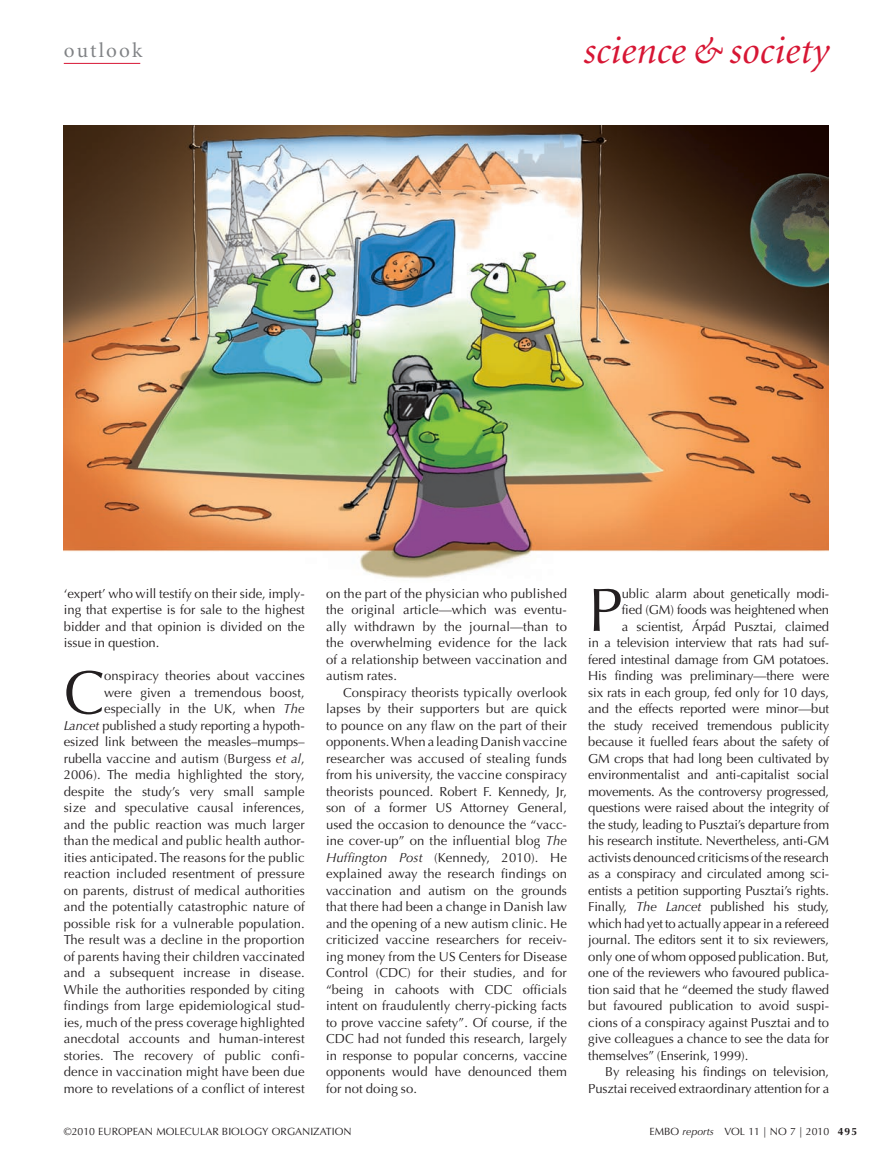
<style>
.page{position:relative;width:893px;height:1174px;background:#fff}
.page>*{position:absolute;margin:0;border:0;box-sizing:border-box;transform-origin:0 0}
.Body_drop_cap{font:61.2px "Optima";color:#231f20}
.t1{font:italic 39px "Minion";letter-spacing:.005em;color:#d71634}
.t2{font:21px "Minion";letter-spacing:.1em;color:#808285}
.Body_drop_cap-2{font:13.05px/16.5px "Optima";letter-spacing:-.01em;color:#231f20;text-align:justify}
.Body_indent{font:13.05px/16.5px "Optima";color:#231f20;text-align:justify}
.Body_drop_cap-3{font:13.05px/16.5px "Optima";letter-spacing:.01em;color:#231f20;text-align:right}
.t3{font:10.5px "Optima";color:#231f20}
.s1{font-style:italic}
.s2{font-weight:700}
</style>
<div class="page">
<hr style="left:64px;top:63px;width:76px;height:1px;background:#d71634">
<img style="left:64px;top:126px;width:764px;height:453px">
<p class="t2" style="left:64px;top:40px;width:80px">outlook</p>
<p class="t1" style="left:583px;top:32px;width:247px">science &amp; society</p>
<p class="Body_indent" style="left:64px;top:585px;width:242px">‘expert’ who will testify on their side, imply&shy;ing that expertise is for sale to the highest bidder and that opinion is divided on the issue in question.</p>
<p class="Body_drop_cap" style="left:64px;top:657px;width:38px">C</p>
<p class="Body_drop_cap-3" style="left:64px;top:668px;width:242px">onspiracy theories about vaccines<br>were given a tremendous boost, especially in the U K, when <span class="s1">The<br>Lancet</span> published a study reporting a hypoth&shy;esized link between the measles–mumps– rubella vaccine and autism (Burgess <span class="s1">et al</span>, 2006). The media highlighted the story, despite the study’s very small sample size and speculative causal inferences, and the public reaction was much larger than the medical and public health author&shy;ities anticipated. The reasons for the public reaction included resentment of pressure on parents, distrust of medical authorities and the potentially catastrophic nature of possible risk for a vulnerable population.<br>The result was a decline in the proportion of parents having their children vaccinated and a subsequent increase in disease.<br>While the authorities responded by citing findings from large epidemiological stud&shy;ies, much of the press coverage highlighted anecdotal accounts and human-interest stories. The recovery of public confi&shy;dence in vaccination might have been due more to revelations of a conflict of interest</p>
<p class="Body_drop_cap-2" style="left:326px;top:585px;width:242px">on the part of the physician who published the original article—which was eventu&shy;ally withdrawn by the journal—than to the overwhelming evidence for the lack of a relationship between vaccination and autism rates.</p>
<p class="Body_indent" style="left:326px;top:684px;width:242px;text-indent:17px">Conspiracy theorists typically overlook lapses by their supporters but are quick to pounce on any flaw on the part of their opponents. When a leading Danish vaccine researcher was accused of stealing funds from his university, the vaccine conspiracy theorists pounced. Robert F. Kennedy, Jr, son of a former U S Attorney General, used the occasion to denounce the “vacc&shy;ine cover-up” on the influential blog <span class="s1">The Huffington Post</span> (Kennedy, 2010). He explained away the research findings on vaccination and autism on the grounds that there had been a change in Danish law and the opening of a new autism clinic. He criticized vaccine researchers for receiv&shy;ing money from the U S Centers for Disease Control (CDC) for their studies, and for “being in cahoots with CDC officials intent on fraudulently cherry--picking facts to prove vaccine safety”. Of course, if the CDC had not funded this research, largely in response to popular concerns, vaccine opponents would have denounced them for not doing so.</p>
<p class="Body_drop_cap" style="left:588px;top:574px;width:28px">P</p>
<p class="Body_drop_cap-2" style="left:622px;top:585px;width:209px">ublic alarm about genetically modi-</p>
<p class="Body_drop_cap-2" style="left:622px;top:602px;width:209px">fied (GM) foods was heightened when</p>
<p class="Body_drop_cap-2" style="left:622px;top:618px;width:209px">a scientist, Árpád Pusztai, claimed</p>
<p class="Body_drop_cap-2" style="left:588px;top:635px;width:242px">in a television interview that rats had suf-</p>
<p class="Body_drop_cap-2" style="left:588px;top:651px;width:242px">fered intestinal damage from GM potatoes.</p>
<p class="Body_drop_cap-2" style="left:588px;top:668px;width:242px">His finding was preliminary—there were</p>
<p class="Body_drop_cap-2" style="left:588px;top:684px;width:242px">six rats in each group, fed only for 10 days,</p>
<p class="Body_drop_cap-2" style="left:588px;top:701px;width:242px">and the effects reported were minor—but</p>
<p class="Body_drop_cap-2" style="left:588px;top:717px;width:242px">the study received tremendous publicity</p>
<p class="Body_drop_cap-2" style="left:588px;top:734px;width:242px">because it fuelled fears about the safety of</p>
<p class="Body_drop_cap-2" style="left:588px;top:750px;width:242px">GM crops that had long been cultivated by</p>
<p class="Body_drop_cap-2" style="left:588px;top:767px;width:242px">environmentalist and anti-capitalist social</p>
<p class="Body_drop_cap-2" style="left:588px;top:783px;width:242px">movements. As the controversy progressed,</p>
<p class="Body_drop_cap-2" style="left:588px;top:800px;width:242px">questions were raised about the integrity of</p>
<p class="Body_drop_cap-2" style="left:588px;top:816px;width:242px">the study, leading to Pusztai’s departure from</p>
<p class="Body_drop_cap-2" style="left:588px;top:833px;width:242px">his research institute. N evertheless, anti-GM</p>
<p class="Body_drop_cap-2" style="left:588px;top:849px;width:242px">activists denounced criticisms of the research</p>
<p class="Body_drop_cap-2" style="left:588px;top:866px;width:242px">as a conspiracy and circulated among sci-</p>
<p class="Body_drop_cap-2" style="left:588px;top:882px;width:242px">entists a petition supporting Pusztai’s rights.</p>
<p class="Body_drop_cap-2" style="left:588px;top:899px;width:242px">Finally, <span class="s1">The Lancet</span> published his study,</p>
<p class="Body_drop_cap-2" style="left:588px;top:915px;width:242px">which had yet to actually appear in a refereed</p>
<p class="Body_drop_cap-2" style="left:588px;top:932px;width:242px">journal. The editors sent it to six reviewers,</p>
<p class="Body_drop_cap-2" style="left:588px;top:948px;width:242px">only one of whom opposed publication. But,</p>
<p class="Body_drop_cap-2" style="left:588px;top:965px;width:242px">one of the reviewers who favoured publica-</p>
<p class="Body_drop_cap-2" style="left:588px;top:981px;width:242px">tion said that he “deemed the study flawed</p>
<p class="Body_drop_cap-2" style="left:588px;top:998px;width:242px">but favoured publication to avoid suspi-</p>
<p class="Body_drop_cap-2" style="left:588px;top:1014px;width:242px">cions of a conspiracy against Pusztai and to</p>
<p class="Body_drop_cap-2" style="left:588px;top:1031px;width:242px">give colleagues a chance to see the data for</p>
<p class="Body_drop_cap-2" style="left:588px;top:1047px;width:162px">themselves” (Enserink, 1999).</p>
<p class="Body_indent" style="left:588px;top:1064px;width:242px;text-align:right">By releasing his findings on television,<br>Pusztai received extraordinary attention for a</p>
<p class="t3" style="left:64px;top:1125px;width:289px">©2010 European Molecular Biology Organization</p>
<p class="t3" style="left:650px;top:1125px;width:209px">EMBO <span class="s1">reports</span> VOL 11 | NO 7 | 2010 <span class="s2">495</span></p>
</div>
